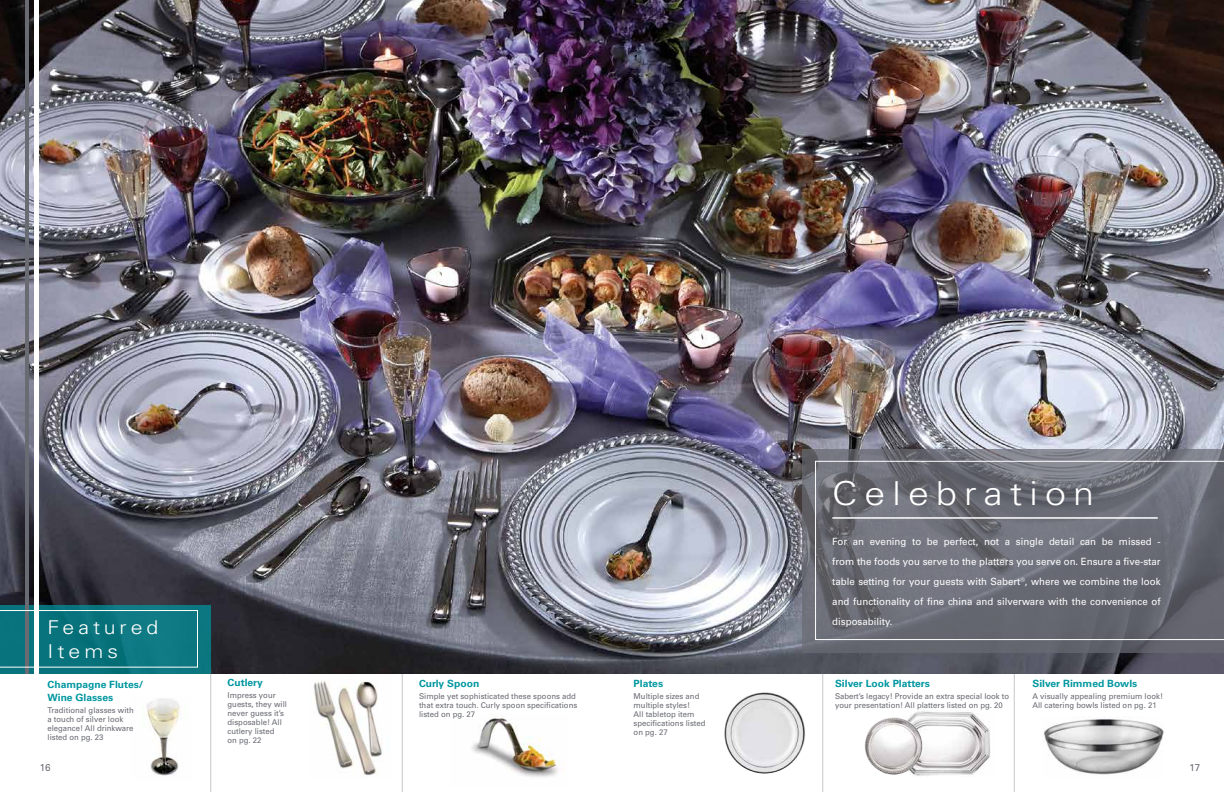
<style>
.page{position:relative;width:1224px;height:792px;background:#fff}
.page>*{position:absolute;margin:0;border:0;box-sizing:border-box;transform-origin:0 0}
.t1{font:300 33px "Univers";letter-spacing:.19em;color:#fff;scale:1.14 1}
.t2{font:300 19px/24.2px "Univers";letter-spacing:.19em;color:#fff;scale:1.12 1}
.t3{font:10px/20px "Univers";color:#fff;text-align:justify}
.t4{font:700 10px/13px "Univers";color:#0097a0}
.t5{font:10px "Univers";color:#696b73}
.t6{font:8px/9px "Univers";color:#696b73}
</style>
<div class="page">
<img style="left:310px;top:673px;width:81px;height:103px">
<hr style="left:210px;top:672px;width:1px;height:120px;background:#c6c7ca">
<hr style="left:822px;top:672px;width:1px;height:120px;background:#c6c7ca">
<hr style="left:402px;top:672px;width:1px;height:120px;background:#c6c7ca">
<hr style="left:1014px;top:672px;width:1px;height:120px;background:#c6c7ca">
<img style="left:0;top:0;width:1224px;height:673px">
<div style="left:0;top:605px;width:211px;height:68px;background:#0b767f"></div>
<div style="left:34px;top:0;width:5px;height:680px;background:#fff"></div>
<hr style="left:25px;top:0;width:3px;height:673px;background:#696b73">
<svg style="left:0;top:610px;width:198px;height:58px"></svg>
<svg style="left:803px;top:449px;width:421px;height:203px;background:#6d6f78"></svg>
<svg style="left:815px;top:461px;width:409px;height:179px;background:#6d6f78"></svg>
<img style="left:142px;top:698px;width:38px;height:78px">
<img style="left:724px;top:692px;width:81px;height:82px">
<img style="left:907px;top:711px;width:83px;height:65px">
<img style="left:865px;top:717px;width:57px;height:58px;border-radius:29px">
<img style="left:1044px;top:719px;width:120px;height:56px">
<img style="left:471px;top:717px;width:94px;height:60px">
<h2 class="t2" style="left:48px;top:615px;width:101px">Featured<br>Items</h2>
<p class="t4" style="left:48px;top:678px;width:97px">Champagne Flutes/<br>Wine Glasses</p>
<p class="t6" style="left:48px;top:706px;width:88px">Traditional glasses with a touch of silver look elegance! All drinkware listed on pg. 23</p>
<p class="t5" style="left:40px;top:761px;width:12px">16</p>
<p class="t4" style="left:228px;top:676px;width:37px">Cutlery</p>
<p class="t6" style="left:228px;top:691px;width:61px">Impress your guests, they will never guess it’s disposable! All cutlery listed<br>on pg. 22</p>
<p class="t4" style="left:419px;top:677px;width:62px">Curly Spoon</p>
<p class="t6" style="left:419px;top:691px;width:160px">Simple yet sophisticated these spoons add that extra touch. Curly spoon specifications listed on pg. 27</p>
<p class="t4" style="left:634px;top:677px;width:31px">Plates</p>
<p class="t6" style="left:634px;top:691px;width:74px">Multiple sizes and multiple styles!<br>All tabletop item specifications listed on pg. 27</p>
<h1 class="t1" style="left:832px;top:473px;width:231px">Celebration</h1>
<p class="t3" style="left:832px;top:531px;width:330px">For an evening to be perfect, not a single detail can be missed - from the foods you serve to the platters you serve on. Ensure a five-star table setting for your guests with Sabert<sup>®</sup>, where we combine the look and functionality of fine china and silverware with the convenience of disposability.</p>
<p class="t4" style="left:835px;top:677px;width:96px">Silver Look Platters</p>
<p class="t6" style="left:835px;top:692px;width:176px">Sabert’s legacy! Provide an extra special look to your presentation! All platters listed on pg. 20</p>
<p class="t4" style="left:1032px;top:677px;width:106px">Silver Rimmed Bowls</p>
<p class="t6" style="left:1032px;top:692px;width:132px">A visually appealing premium look!<br>All catering bowls listed on pg. 21</p>
<p class="t5" style="left:1189px;top:761px;width:12px">17</p>
</div>
